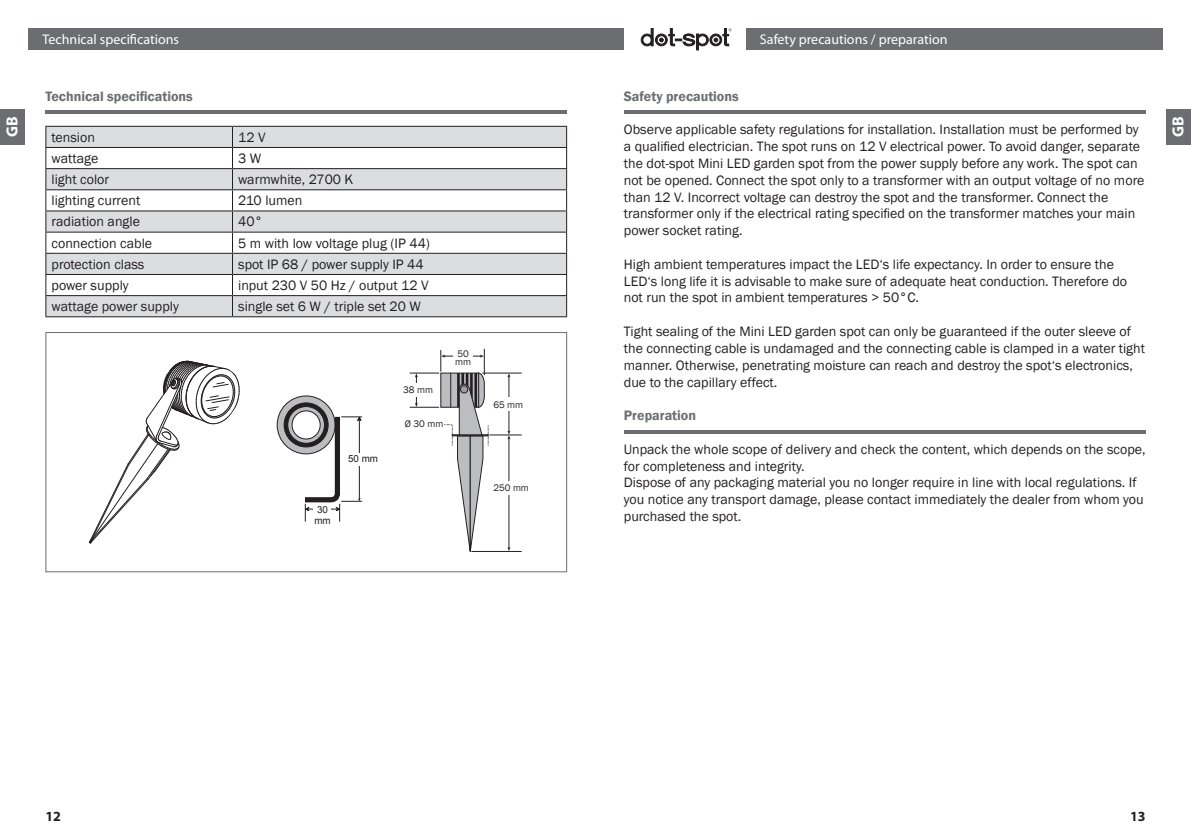
<style>
.page{position:relative;width:1191px;height:840px;background:#fff}
.page>*{position:absolute;margin:0;border:0;box-sizing:border-box;transform-origin:0 0}
.t1{font:700 16px "Myriad Pro";color:#fff}
.t2{font:14px/16.8px "Franklin Gothic";color:#231f20}
.t3{font:14px "Myriad Pro";color:#fff}
.t4{font:600 14px "Franklin Gothic";color:#6d6e71}
.t5{font:700 14px "Myriad Pro";color:#231f20}
.t6{font:9.8px/7.8px "Franklin Gothic";color:#231f20}
.t7{font:9.8px/11.8px "Arial";color:#231f20}
</style>
<div class="page">
<div style="left:28px;top:28px;width:596px;height:22px;background:#6c6d70"></div>
<div style="left:746px;top:28px;width:416px;height:22px;background:#6d6e71"></div>
<div style="left:1166px;top:109px;width:25px;height:36px;background:#6c6d70"></div>
<svg style="left:641px;top:28px;width:90px;height:22px"></svg>
<div style="left:0;top:109px;width:24px;height:36px;background:#6c6d70"></div>
<hr style="left:624px;top:430px;width:521px;height:3px;background:#6c6d70">
<hr style="left:45px;top:126px;width:187px;height:1px;background:#231f20">
<hr style="left:232px;top:126px;width:335px;height:1px;background:#231f20">
<svg style="left:45px;top:127px;width:522px;height:189px"></svg>
<hr style="left:45px;top:316px;width:187px;height:1px;background:#231f20">
<hr style="left:232px;top:316px;width:335px;height:1px;background:#231f20">
<svg style="left:277px;top:396px;width:58px;height:57px"></svg>
<div style="left:284px;top:402px;width:44px;height:44px;background:#231f20;border-radius:50%"></div>
<div style="left:284px;top:402px;width:44px;height:45px;border:1px solid #231f20;border-radius:50%"></div>
<svg style="left:288px;top:406px;width:36px;height:37px"></svg>
<div style="left:287px;top:406px;width:38px;height:37px;border:1px solid #231f20;border-radius:50%"></div>
<svg style="left:292px;top:410px;width:28px;height:29px"></svg>
<div style="left:292px;top:410px;width:28px;height:29px;border:1px solid #231f20;border-radius:50%"></div>
<svg style="left:300px;top:411px;width:62px;height:110px"></svg>
<hr style="left:508px;top:375px;width:1px;height:56px;background:#231f20">
<hr style="left:482px;top:372px;width:39px;height:1px;background:#231f20">
<hr style="left:490px;top:434px;width:31px;height:1px;background:#231f20">
<hr style="left:472px;top:551px;width:49px;height:1px;background:#231f20">
<div style="left:491px;top:397px;width:42px;height:14px;background:#fff"></div>
<hr style="left:508px;top:437px;width:1px;height:111px;background:#231f20">
<div style="left:491px;top:480px;width:42px;height:14px;background:#fff"></div>
<svg style="left:507px;top:430px;width:3px;height:9px"></svg>
<svg style="left:507px;top:546px;width:3px;height:5px"></svg>
<svg style="left:410px;top:349px;width:79px;height:203px"></svg>
<div style="left:45px;top:332px;width:522px;height:240px;border:1px solid #6c6d70"></div>
<svg style="left:89px;top:361px;width:151px;height:182px"></svg>
<hr style="left:45px;top:110px;width:522px;height:4px;background:#6c6d70">
<hr style="left:624px;top:110px;width:521px;height:4px;background:#6c6d70">
<p class="t1" style="left:2px;top:137px;width:22px;rotate:-90deg">GB</p>
<p class="t3" style="left:43px;top:31px;width:138px">Technical specifications</p>
<p class="t3" style="left:760px;top:31px;width:189px">Safety precautions / preparation</p>
<p class="t4" style="left:45px;top:87px;width:149px">Technical specifications</p>
<p class="t4" style="left:624px;top:87px;width:116px">Safety precautions</p>
<p class="t2" style="left:624px;top:121px;width:522px">Observe applicable safety regulations for installation. Installation must be performed by a qualified electrician. The spot runs on 12 V electrical power. To avoid danger, separate the dot-spot Mini LED garden spot from the power supply before any work. The spot can not be opened. Connect the spot only to a transformer with an output voltage of no more than 12 V. Incorrect voltage can destroy the spot and the transformer. Connect the transformer only if the electrical rating specified on the transformer matches your main power socket rating.</p>
<p class="t2" style="left:624px;top:256px;width:505px">High ambient temperatures impact the LED‘s life expectancy. In order to ensure the<br>LED‘s long life it is advisable to make sure of adequate heat conduction. Therefore do not run the spot in ambient temperatures &gt; 50°C.</p>
<p class="t2" style="left:624px;top:323px;width:523px">Tight sealing of the Mini LED garden spot can only be guaranteed if the outer sleeve of the connecting cable is undamaged and the connecting cable is clamped in a water tight manner. Otherwise, penetrating moisture can reach and destroy the spot‘s electronics, due to the capillary effect.</p>
<p class="t4" style="left:624px;top:406px;width:74px">Preparation</p>
<p class="t2" style="left:624px;top:441px;width:523px">Unpack the whole scope of delivery and check the content, which depends on the scope, for completeness and integrity.<br>Dispose of any packaging material you no longer require in line with local regulations. If you notice any transport damage, please contact immediately the dealer from whom you purchased the spot.</p>
<p class="t2" style="left:52px;top:129px;width:45px">tension</p>
<p class="t2" style="left:238px;top:129px;width:29px">12 V</p>
<p class="t2" style="left:52px;top:150px;width:48px">wattage</p>
<p class="t2" style="left:238px;top:150px;width:25px">3 W</p>
<p class="t2" style="left:52px;top:171px;width:59px">light color</p>
<p class="t2" style="left:238px;top:171px;width:117px">warmwhite, 2700 K</p>
<p class="t2" style="left:52px;top:192px;width:90px">lighting current</p>
<p class="t2" style="left:238px;top:192px;width:66px">210 lumen</p>
<p class="t2" style="left:52px;top:213px;width:90px">radiation angle</p>
<p class="t2" style="left:238px;top:213px;width:26px">40°</p>
<p class="t2" style="left:52px;top:235px;width:102px">connection cable</p>
<p class="t2" style="left:238px;top:235px;width:193px">5 m with low voltage plug (IP 44)</p>
<p class="t2" style="left:52px;top:256px;width:94px">protection class</p>
<p class="t2" style="left:238px;top:256px;width:187px">spot IP 68 / power supply IP 44</p>
<p class="t2" style="left:52px;top:277px;width:79px">power supply</p>
<p class="t2" style="left:238px;top:277px;width:192px">input 230 V 50 Hz / output 12 V</p>
<p class="t2" style="left:52px;top:298px;width:129px">wattage power supply</p>
<p class="t2" style="left:238px;top:298px;width:184px">single set 6 W / triple set 20 W</p>
<p class="t6" style="left:455px;top:350px;width:17px">50 mm</p>
<p class="t6" style="left:403px;top:386px;width:31px">38 mm</p>
<p class="t6" style="left:493px;top:400px;width:31px">65 mm</p>
<p class="t6" style="left:405px;top:420px;width:40px">Ø 30 mm</p>
<p class="t7" style="left:348px;top:452px;width:31px">50 mm</p>
<p class="t6" style="left:493px;top:484px;width:37px">250 mm</p>
<p class="t7" style="left:314px;top:503px;width:18px">30 mm</p>
<p class="t1" style="left:1167px;top:137px;width:22px;rotate:-90deg">GB</p>
<p class="t5" style="left:45px;top:806px;width:17px">12</p>
<p class="t5" style="left:1130px;top:806px;width:17px">13</p>
</div>
